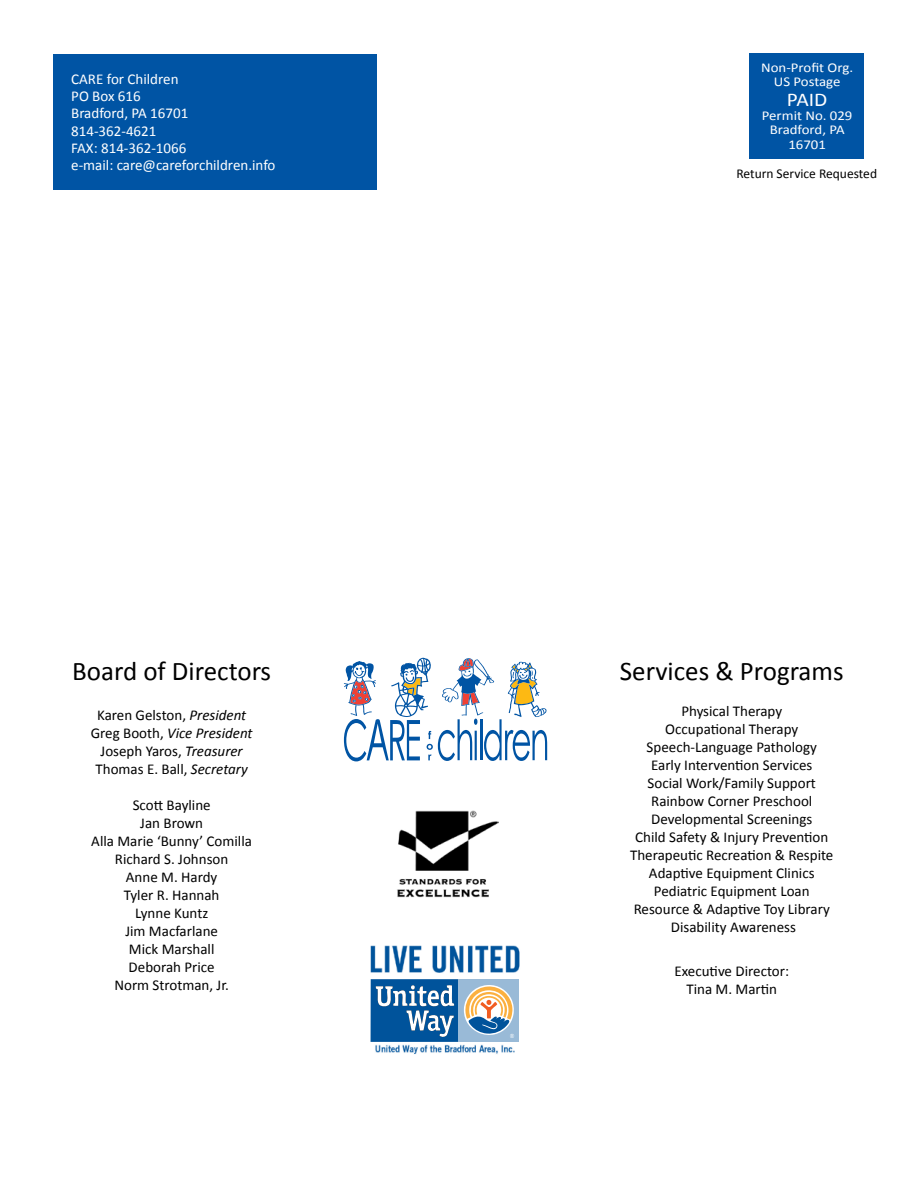
<style>
.page{position:relative;width:918px;height:1188px;background:#fff}
.page>*{position:absolute;margin:0;border:0;box-sizing:border-box;transform-origin:0 0}
.t1{font:27px "Calibri";color:#000}
.t2{font:19.5px "Calibri";color:#fff;scale:1.1 1}
.t3{font:15px/18px "Calibri";color:#000;text-align:center}
.t4{font:15px/17.2px "Calibri";color:#fff}
.t5{font:13.5px/14.2px "Calibri";color:#fff;text-align:center;scale:1.1 1}
.t6{font:13.5px "Calibri";color:#000}
.s1{font-style:italic}
</style>
<div class="page">
<div style="left:54px;top:54px;width:323px;height:136px;background:#0054a4"></div>
<div style="left:750px;top:54px;width:114px;height:105px;background:#0054a4"></div>
<svg style="left:344px;top:658px;width:203px;height:103px"></svg>
<img style="left:397px;top:810px;width:102px;height:88px">
<div style="left:371px;top:979px;width:88px;height:63px;background:#00539b"></div>
<div style="left:459px;top:979px;width:60px;height:63px;background:#99bad7"></div>
<svg style="left:376px;top:985px;width:78px;height:52px"></svg>
<svg style="left:464px;top:985px;width:50px;height:53px"></svg>
<img style="left:370px;top:945px;width:150px;height:28px">
<img style="left:375px;top:1044px;width:140px;height:10px">
<p class="t4" style="left:71px;top:70px;width:206px">CARE for Children<br>PO Box 616<br>Bradford, PA 16701<br>814-362-4621<br>FAX: 814-362-1066<br>e-mail: care@careforchildren.info</p>
<h1 class="t1" style="left:72px;top:654px;width:201px">Board of Directors</h1>
<p class="t3" style="left:91px;top:706px;width:163px">Karen Gelston, <span class="s1">President<br></span>Greg Booth, <span class="s1">Vice President<br></span>Joseph Yaros, <span class="s1">Treasurer<br></span>Thomas E. Ball, <span class="s1">Secretary</span></p>
<p class="t3" style="left:91px;top:796px;width:162px">Scott Bayline<br>Jan Brown<br>Alla Marie ‘Bunny’ Comilla<br>Richard S. Johnson<br>Anne M. Hardy<br>Tyler R. Hannah<br>Lynne Kuntz<br>Jim Macfarlane<br>Mick Marshall<br>Deborah Price<br>Norm Strotman, Jr.</p>
<p class="t5" style="left:761px;top:61px;width:85px">Non-Profit Org.<br>US Postage</p>
<h2 class="t2" style="left:787px;top:87px;width:38px">PAID</h2>
<p class="t5" style="left:762px;top:109px;width:84px">Permit No. 029<br>Bradford, PA<br>16701</p>
<p class="t6" style="left:736px;top:165px;width:142px">Return Service Requested</p>
<h1 class="t1" style="left:620px;top:654px;width:225px">Services &amp; Programs</h1>
<p class="t3" style="left:630px;top:702px;width:205px">Physical Therapy<br>Occupational Therapy<br>Speech-Language Pathology<br>Early Intervention Services<br>Social Work/Family Support<br>Rainbow Corner Preschool<br>Developmental Screenings<br>Child Safety &amp; Injury Prevention<br>Therapeutic Recreation &amp; Respite<br>Adaptive Equipment Clinics<br>Pediatric Equipment Loan<br>Resource &amp; Adaptive Toy Library<br>Disability Awareness</p>
<p class="t3" style="left:675px;top:962px;width:116px">Executive Director:<br>Tina M. Martin</p>
</div>
